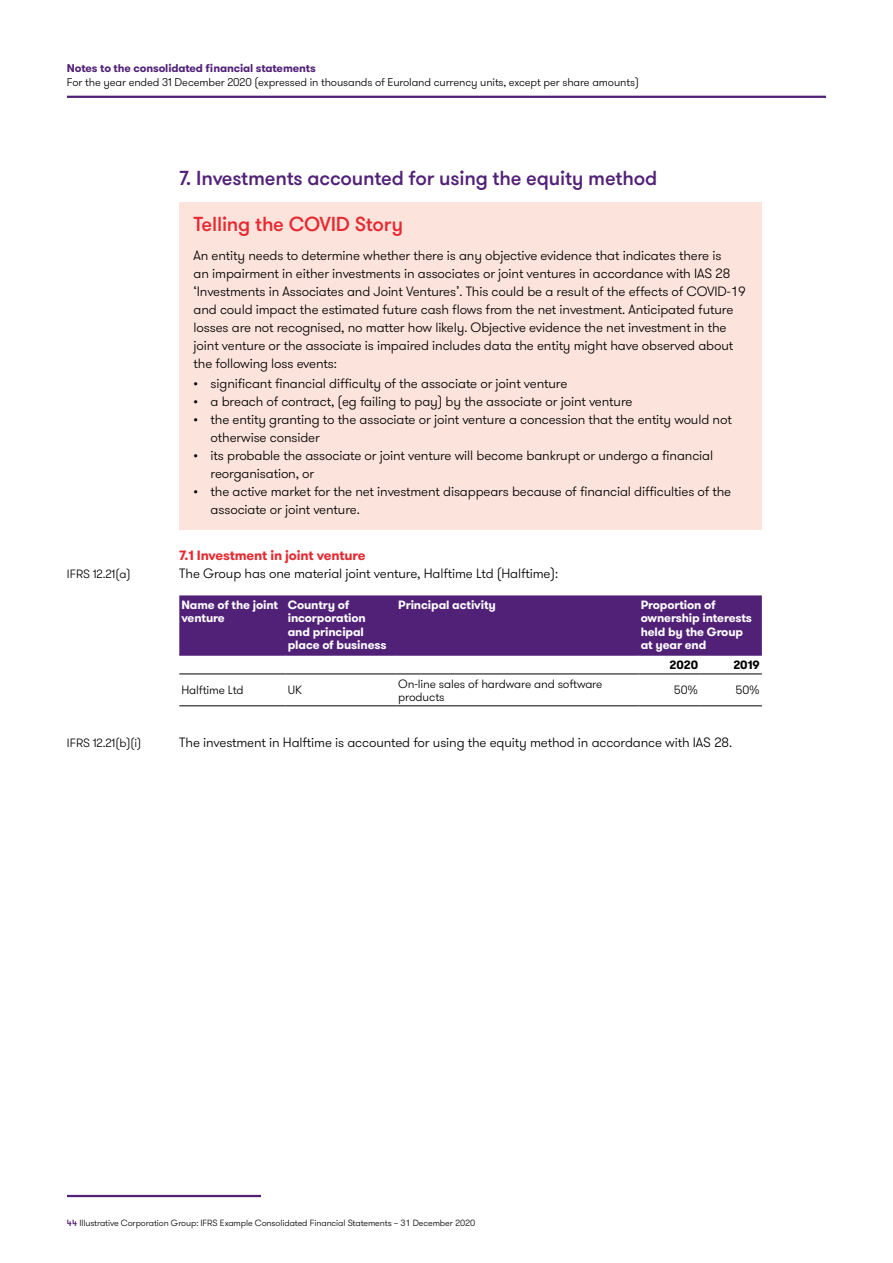
<style>
.page{position:relative;width:893px;height:1263px;background:#fff}
.page>*{position:absolute;margin:0;border:0;box-sizing:border-box;transform-origin:0 0}
.t1{font:500 20.25px "GT Walsheim Pro";letter-spacing:-.01em;color:#512178}
.t2{font:500 20.25px "GT Walsheim Pro";letter-spacing:-.01em;color:#e62a32}
.t3{font:300 13.5px/18px "GT Walsheim Pro";letter-spacing:-.01em;color:#000}
.t4{font:700 13.5px "GT Walsheim Pro";letter-spacing:-.01em;color:#e62a32}
.t5{font:700 12px/13.5px "GT Walsheim Pro";letter-spacing:-.01em;color:#fff}
.t6{font:300 12px/13.5px "GT Walsheim Pro";letter-spacing:-.01em;color:#000}
.t7{font:700 12px "GT Walsheim Pro";color:#000}
.t8{font:300 11.25px "GT Walsheim Pro";letter-spacing:-.01em;color:#000}
.t9{font:700 11.25px "GT Walsheim Pro";letter-spacing:-.01em;color:#512178}
.t10{font:300 9px "GT Walsheim Pro";letter-spacing:-.01em;color:#000}
.s1{font-weight:500;color:#512178}
</style>
<div class="page">
<div style="left:179px;top:202px;width:582px;height:327px;background:#fce3dc"></div>
<hr style="left:67px;top:1195px;width:194px;height:2px;background:#512178">
<hr style="left:67px;top:96px;width:759px;height:2px;background:#512178">
<div style="left:179px;top:595px;width:583px;height:59px;background:#512178"></div>
<hr style="left:179px;top:654px;width:107px;height:2px;background:#512178">
<hr style="left:286px;top:654px;width:110px;height:2px;background:#512178">
<hr style="left:396px;top:654px;width:243px;height:2px;background:#512178">
<hr style="left:639px;top:654px;width:61px;height:2px;background:#512178">
<hr style="left:700px;top:654px;width:62px;height:2px;background:#512178">
<hr style="left:179px;top:674px;width:107px;height:1px;background:#000">
<hr style="left:286px;top:674px;width:110px;height:1px;background:#000">
<hr style="left:396px;top:674px;width:243px;height:1px;background:#000">
<hr style="left:639px;top:674px;width:61px;height:1px;background:#000">
<hr style="left:700px;top:674px;width:62px;height:1px;background:#000">
<hr style="left:179px;top:705px;width:107px;height:1px;background:#000">
<hr style="left:286px;top:705px;width:110px;height:1px;background:#000">
<hr style="left:396px;top:705px;width:243px;height:1px;background:#000">
<hr style="left:639px;top:705px;width:61px;height:1px;background:#000">
<hr style="left:700px;top:705px;width:62px;height:1px;background:#000">
<p class="t9" style="left:67px;top:61px;width:250px">Notes to the consolidated financial statements</p>
<p class="t8" style="left:67px;top:75px;width:573px">For the year ended 31 December 2020 (expressed in thousands of Euroland currency units, except per share amounts)</p>
<p class="t6" style="left:67px;top:568px;width:65px">IFRS 12.21(a)</p>
<p class="t6" style="left:67px;top:736px;width:76px">IFRS 12.21(b)(i)</p>
<h1 class="t1" style="left:179px;top:166px;width:479px">7. Investments accounted for using the equity method</h1>
<h1 class="t2" style="left:194px;top:211px;width:211px">Telling the COVID Story</h1>
<p class="t3" style="left:194px;top:247px;width:554px">An entity needs to determine whether there is any objective evidence that indicates there is<br>an impairment in either investments in associates or joint ventures in accordance with IAS 28 ‘Investments in Associates and Joint Ventures’. This could be a result of the effects of COVID-19 and could impact the estimated future cash flows from the net investment. Anticipated future losses are not recognised, no matter how likely. Objective evidence the net investment in the joint venture or the associate is impaired includes data the entity might have observed about the following loss events:</p>
<p class="t3" style="left:194px;top:375px;width:375px">• significant financial difficulty of the associate or joint venture</p>
<p class="t3" style="left:194px;top:393px;width:440px">• a breach of contract, (eg failing to pay) by the associate or joint venture</p>
<p class="t3" style="left:211px;top:411px;width:523px;text-indent:-17px">• the entity granting to the associate or joint venture a concession that the entity would not otherwise consider</p>
<p class="t3" style="left:211px;top:447px;width:504px;text-indent:-17px">• its probable the associate or joint venture will become bankrupt or undergo a financial reorganisation, or</p>
<p class="t3" style="left:211px;top:483px;width:522px;text-indent:-17px">• the active market for the net investment disappears because of financial difficulties of the associate or joint venture.</p>
<p class="t4" style="left:179px;top:547px;width:188px">7.1 Investment in joint venture</p>
<p class="t3" style="left:179px;top:565px;width:380px">The Group has one material joint venture, Halftime Ltd (Halftime):</p>
<p class="t5" style="left:181px;top:598px;width:98px">Name of the joint venture</p>
<p class="t5" style="left:288px;top:598px;width:100px">Country of incorporation and principal place of business</p>
<p class="t5" style="left:398px;top:598px;width:99px">Principal activity</p>
<p class="t5" style="left:641px;top:598px;width:113px">Proportion of ownership interests held by the Group at year end</p>
<p class="t7" style="left:669px;top:657px;width:30px">2020</p>
<p class="t7" style="left:733px;top:657px;width:28px">2019</p>
<p class="t6" style="left:181px;top:684px;width:64px">Halftime Ltd</p>
<p class="t6" style="left:288px;top:684px;width:16px">UK</p>
<p class="t6" style="left:398px;top:677px;width:206px">On-line sales of hardware and software products</p>
<p class="t6" style="left:674px;top:684px;width:26px">50%</p>
<p class="t6" style="left:735px;top:684px;width:26px">50%</p>
<p class="t3" style="left:179px;top:734px;width:554px">The investment in Halftime is accounted for using the equity method in accordance with IAS 28.</p>
<p class="t10" style="left:67px;top:1217px;width:410px"><span class="s1">44</span> Illustrative Corporation Group: IFRS Example Consolidated Financial Statements – 31 December 2020</p>
</div>
